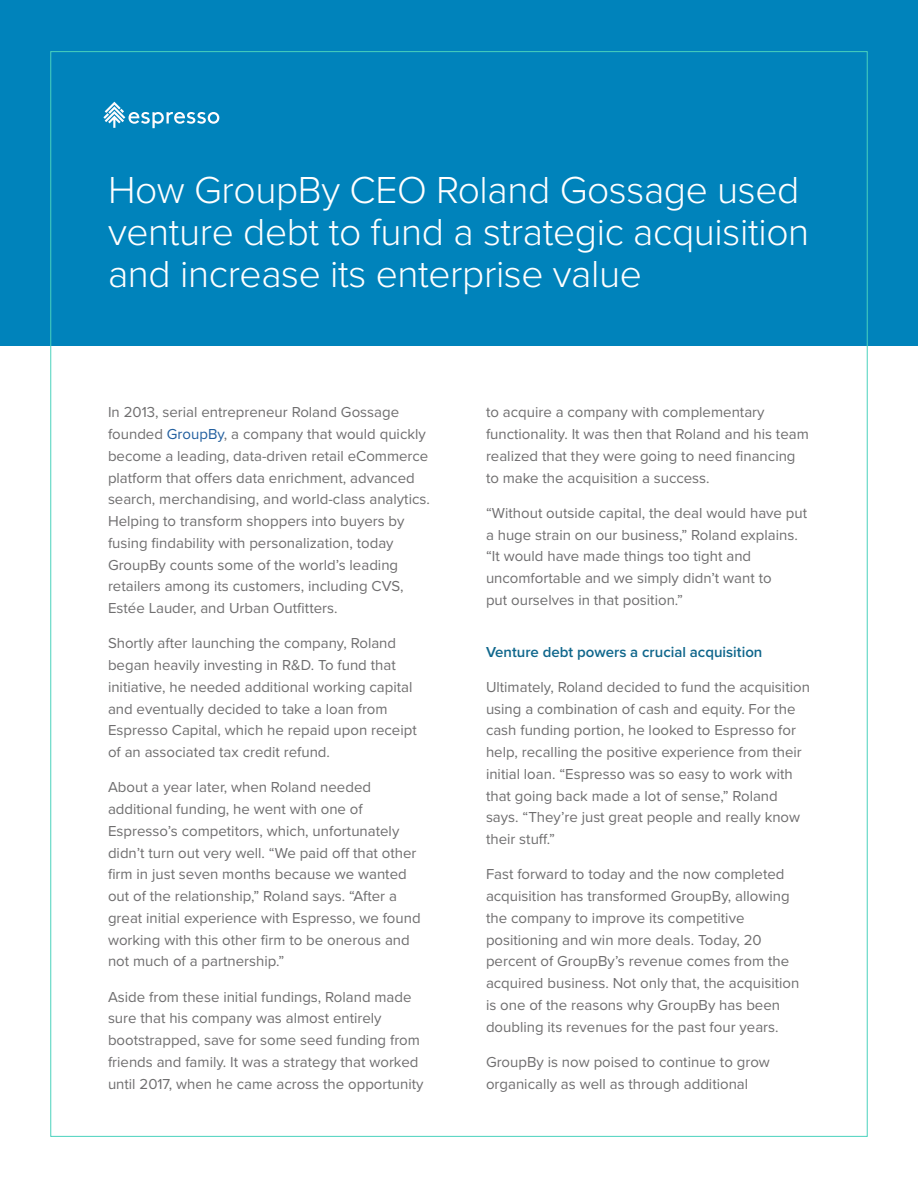
<style>
.page{position:relative;width:918px;height:1188px;background:#fff}
.page>*{position:absolute;margin:0;border:0;box-sizing:border-box;transform-origin:0 0}
.t1{font:300 39px/42px "Proxima Nova";letter-spacing:-.01em;color:#fff}
.t2{font:15px/21.8px "Proxima Nova";color:#6f6e6f}
.t3{font:600 15px "Proxima Nova";color:#10678c}
.s1{color:#215e9e}
</style>
<div class="page">
<div style="left:0;top:0;width:918px;height:346px;background:#0083bb"></div>
<svg style="left:103px;top:102px;width:116px;height:26px"></svg>
<h1 class="t1" style="left:108px;top:167px;width:703px">How GroupBy CEO Roland Gossage used venture debt to fund a strategic acquisition and increase its enterprise value</h1>
<p class="t2" style="left:108px;top:401px;width:323px">In 2013, serial entrepreneur Roland Gossage founded <span class="s1">GroupBy</span>, a company that would quickly become a leading, data-driven retail eCommerce platform that offers data enrichment, advanced search, merchandising, and world-class analytics.<br>Helping to transform shoppers into buyers by fusing findability with personalization, today GroupBy counts some of the world’s leading retailers among its customers, including CVS, Estée Lauder, and Urban Outfitters.</p>
<p class="t2" style="left:108px;top:632px;width:310px">Shortly after launching the company, Roland began heavily investing in R&amp;D. To fund that initiative, he needed additional working capital and eventually decided to take a loan from Espresso Capital, which he repaid upon receipt of an associated tax credit refund.</p>
<p class="t2" style="left:108px;top:776px;width:314px">About a year later, when Roland needed additional funding, he went with one of Espresso’s competitors, which, unfortunately didn’t turn out very well. “We paid off that other firm in just seven months because we wanted out of the relationship,” Roland says. “After a great initial experience with Espresso, we found working with this other firm to be onerous and not much of a partnership.”</p>
<p class="t2" style="left:108px;top:985px;width:317px">Aside from these initial fundings, Roland made sure that his company was almost entirely bootstrapped, save for some seed funding from friends and family. It was a strategy that worked until 2017, when he came across the opportunity</p>
<p class="t2" style="left:486px;top:401px;width:324px">to acquire a company with complementary functionality. It was then that Roland and his team realized that they were going to need financing to make the acquisition a success.</p>
<p class="t2" style="left:486px;top:501px;width:323px">“Without outside capital, the deal would have put a huge strain on our business,” Roland explains. “It would have made things too tight and uncomfortable and we simply didn’t want to<br>put ourselves in that position.”</p>
<p class="t3" style="left:486px;top:641px;width:278px">Venture debt powers a crucial acquisition</p>
<p class="t2" style="left:486px;top:675px;width:325px">Ultimately, Roland decided to fund the acquisition using a combination of cash and equity. For the cash funding portion, he looked to Espresso for help, recalling the positive experience from their initial loan. “Espresso was so easy to work with that going back made a lot of sense,” Roland says. “They’re just great people and really know their stuff.”</p>
<p class="t2" style="left:486px;top:863px;width:315px">Fast forward to today and the now completed acquisition has transformed GroupBy, allowing the company to improve its competitive positioning and win more deals. Today, 20 percent of GroupBy’s revenue comes from the acquired business. Not only that, the acquisition is one of the reasons why GroupBy has been doubling its revenues for the past four years.</p>
<p class="t2" style="left:486px;top:1050px;width:285px">GroupBy is now poised to continue to grow organically as well as through additional</p>
</div>
